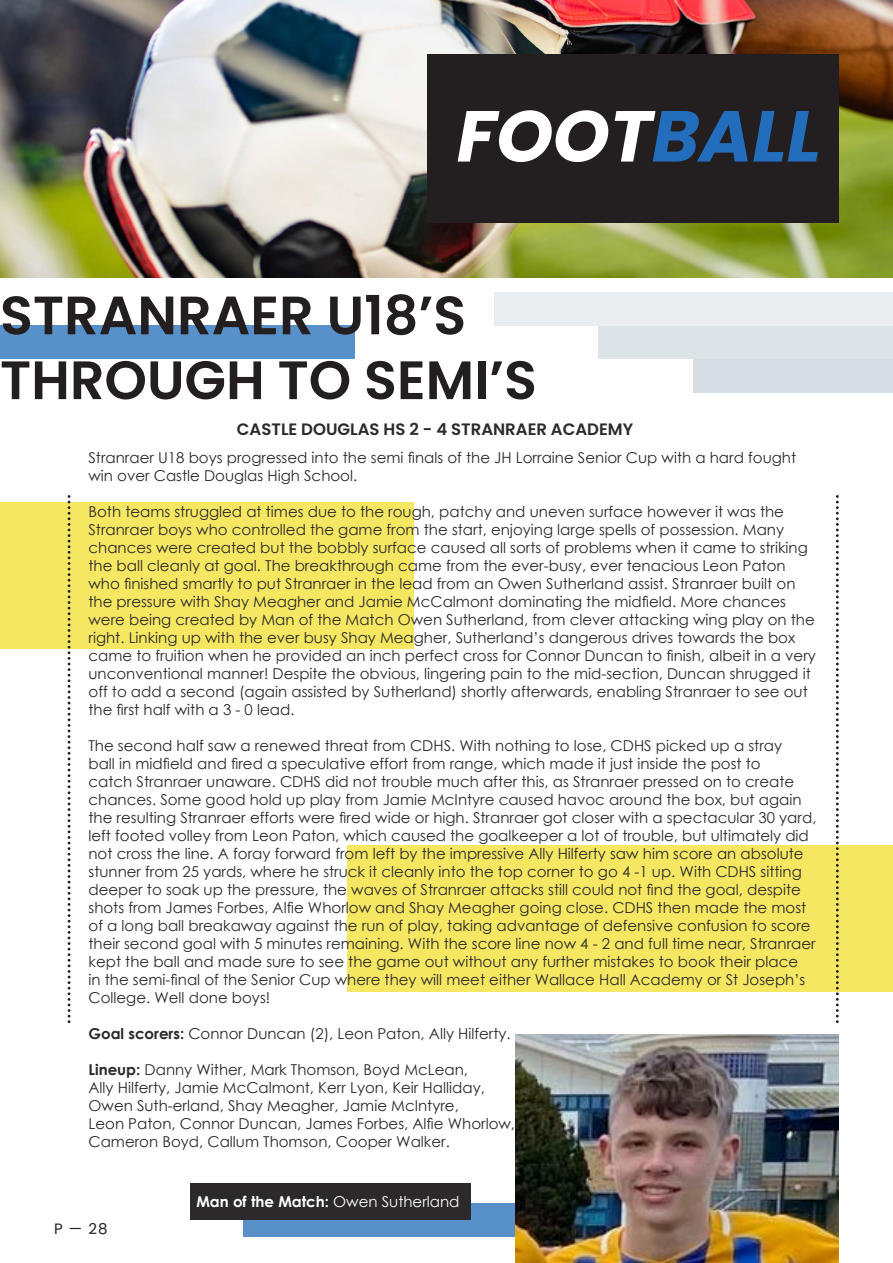
<style>
.page{position:relative;width:893px;height:1263px;background:#fff}
.page>*{position:absolute;margin:0;border:0;box-sizing:border-box;transform-origin:0 0}
.t1{font:italic 700 72px "Poppins";color:#fff}
.t2{font:600 54px/64.8px "Poppins";color:#231f20}
.t3{font:600 16.5px "Poppins";color:#2b292a}
.t4{font:15px/18px "Century Gothic";color:#2b292a}
.t5{font:700 15px "Century Gothic";color:#fff}
.t6{font:15px "Poppins";color:#231f20}
.s1{color:#226ebc}
.s2{font-weight:700}
.s3{font-weight:400}
</style>
<div class="page">
<img style="left:0;top:0;width:893px;height:278px">
<div style="left:243px;top:1203px;width:455px;height:33px;background:#5891ca"></div>
<div style="left:0;top:326px;width:355px;height:33px;background:#5891ca"></div>
<div style="left:347px;top:845px;width:546px;height:146px;background:#f6e762"></div>
<div style="left:0;top:502px;width:413px;height:147px;background:#f6e762"></div>
<svg style="left:68px;top:495px;width:2px;height:528px"></svg>
<svg style="left:836px;top:495px;width:3px;height:528px"></svg>
<img style="left:516px;top:1034px;width:323px;height:229px">
<div style="left:693px;top:359px;width:200px;height:33px;background:#d3dde2"></div>
<div style="left:598px;top:326px;width:295px;height:33px;background:#dde4e8"></div>
<div style="left:495px;top:293px;width:398px;height:33px;background:#e9edf0"></div>
<div style="left:427px;top:54px;width:412px;height:168px;background:#231f20"></div>
<div style="left:190px;top:1183px;width:280px;height:36px;background:#2b292a"></div>
<h1 class="t1" style="left:453px;top:95px;width:388px">FOOT<span class="s1">BALL</span></h1>
<h2 class="t2" style="left:0;top:283px;width:538px">STRANRAER U18’S<br>THROUGH TO SEMI’S</h2>
<p class="t3" style="left:237px;top:420px;width:398px">CASTLE DOUGLAS HS 2 - 4 STRANRAER ACADEMY</p>
<p class="t4" style="left:89px;top:449px;width:709px">Stranraer U18 boys progressed into the semi finals of the JH Lorraine Senior Cup with a hard fought win over Castle Douglas High School.</p>
<p class="t4" style="left:89px;top:503px;width:729px">Both teams struggled at times due to the rough, patchy and uneven surface however it was the Stranraer boys who controlled the game from the start, enjoying large spells of possession. Many chances were created but the bobbly surface caused all sorts of problems when it came to striking the ball cleanly at goal. The breakthrough came from the ever-busy, ever tenacious Leon Paton who finished smartly to put Stranraer in the lead from an Owen Sutherland assist. Stranraer built on the pressure with Shay Meagher and Jamie McCalmont dominating the midfield. More chances were being created by Man of the Match Owen Sutherland, from clever attacking wing play on the right. Linking up with the ever busy Shay Meagher, Sutherland’s dangerous drives towards the box came to fruition when he provided an inch perfect cross for Connor Duncan to finish, albeit in a very unconventional manner! Despite the obvious, lingering pain to the mid-section, Duncan shrugged it off to add a second (again assisted by Sutherland) shortly afterwards, enabling Stranraer to see out the first half with a 3 - 0 lead.</p>
<p class="t4" style="left:89px;top:737px;width:729px">The second half saw a renewed threat from CDHS. With nothing to lose, CDHS picked up a stray<br>ball in midfield and fired a speculative effort from range, which made it just inside the post to<br>catch Stranraer unaware. CDHS did not trouble much after this, as Stranraer pressed on to create chances. Some good hold up play from Jamie McIntyre caused havoc around the box, but again the resulting Stranraer efforts were fired wide or high. Stranraer got closer with a spectacular 30 yard, left footed volley from Leon Paton, which caused the goalkeeper a lot of trouble, but ultimately did not cross the line. A foray forward from left by the impressive Ally Hilferty saw him score an absolute stunner from 25 yards, where he struck it cleanly into the top corner to go 4 -1 up. With CDHS sitting deeper to soak up the pressure, the waves of Stranraer attacks still could not find the goal, despite shots from James Forbes, Alfie Whorlow and Shay Meagher going close. CDHS then made the most of a long ball breakaway against the run of play, taking advantage of defensive confusion to score their second goal with 5 minutes remaining. With the score line now 4 - 2 and full time near, Stranraer kept the ball and made sure to see the game out without any further mistakes to book their place<br>in the semi-final of the Senior Cup where they will meet either Wallace Hall Academy or St Joseph’s College. Well done boys!</p>
<p class="t4" style="left:89px;top:1025px;width:424px"><span class="s2">Goal scorers:</span> Connor Duncan (2), Leon Paton, Ally Hilferty.</p>
<p class="t4" style="left:89px;top:1061px;width:428px"><span class="s2">Lineup:</span> Danny Wither, Mark Thomson, Boyd McLean,<br>Ally Hilferty, Jamie McCalmont, Kerr Lyon, Keir Halliday, Owen Suth-erland, Shay Meagher, Jamie McIntyre,<br>Leon Paton, Connor Duncan, James Forbes, Alfie Whorlow, Cameron Boyd, Callum Thomson, Cooper Walker.</p>
<p class="t6" style="left:54px;top:1220px;width:55px">P — 28</p>
<p class="t5" style="left:196px;top:1190px;width:265px">Man of the Match: <span class="s3">Owen Sutherland</span></p>
</div>
